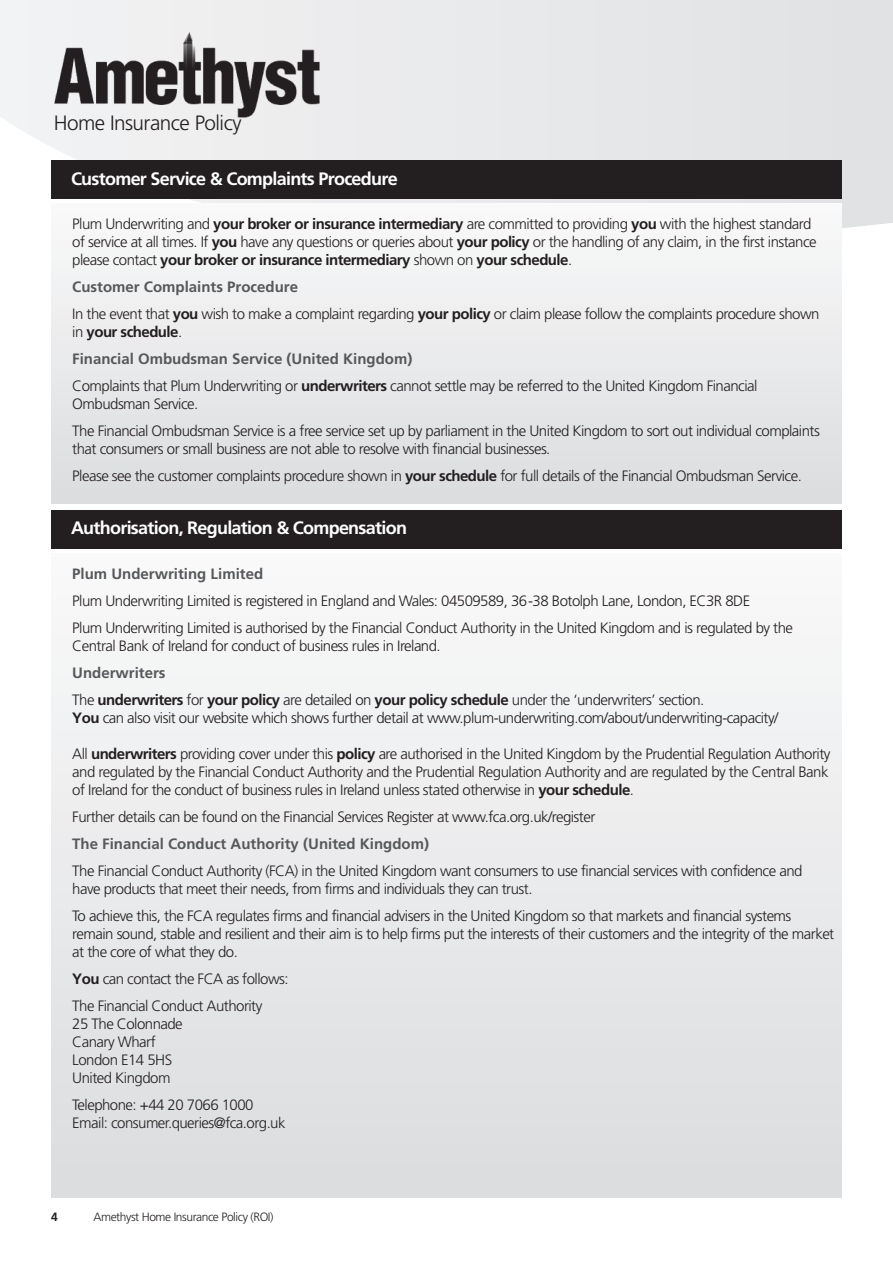
<style>
.page{position:relative;width:893px;height:1263px;background:#fff}
.page>*{position:absolute;margin:0;border:0;box-sizing:border-box;transform-origin:0 0}
.t1{font:300 20.7px "Frutiger";letter-spacing:-.025em;color:#231f20}
.t2{font:700 18px "Frutiger";letter-spacing:-.04em;color:#fff}
.t3{font:300 15px/18px "Frutiger";letter-spacing:-.035em;color:#231f20}
.t4{font:700 15px "Frutiger";color:#57585a}
.t5{font:300 12px "Frutiger";letter-spacing:-.035em;color:#231f20}
.t6{font:700 12px "Frutiger";color:#231f20}
.s1{font-weight:700}
.s2{font-weight:700;color:#57585a}
</style>
<div class="page">
<svg style="left:0;top:0;width:893px;height:228px"></svg>
<div style="left:51px;top:161px;width:791px;height:38px;background:#231f20"></div>
<div style="left:51px;top:204px;width:791px;height:300px;background:linear-gradient(to bottom,#f9f9fa,#dbdcdf)"></div>
<div style="left:51px;top:510px;width:791px;height:39px;background:#231f20"></div>
<div style="left:51px;top:553px;width:791px;height:644px;background:linear-gradient(to bottom,#f9fafa,#dbdcde)"></div>
<img style="left:40px;top:28px;width:306px;height:92px">
<h1 class="t1" style="left:54px;top:114px;width:189px">Home Insurance Policy</h1>
<p class="t2" style="left:71px;top:171px;width:328px">Customer Service &amp; Complaints Procedure</p>
<p class="t3" style="left:72px;top:216px;width:746px">Plum Underwriting and <span class="s1">your broker or insurance intermediary</span> are committed to providing <span class="s1">you</span> with the highest standard of service at all times. If <span class="s1">you</span> have any questions or queries about <span class="s1">your policy</span> or the handling of any claim, in the first instance please contact <span class="s1">your broker or insurance intermediary</span> shown on <span class="s1">your schedule</span>.</p>
<p class="t3" style="left:72px;top:275px;width:749px;line-height:27px"><span class="s2">Customer Complaints Procedure<br></span>In the event that <span class="s1">you</span> wish to make a complaint regarding <span class="s1">your policy</span> or claim please follow the complaints procedure shown</p>
<p class="t3" style="left:72px;top:320px;width:687px;line-height:27px">in <span class="s1">your schedule</span>.<br><span class="s2">Financial Ombudsman Service (United Kingdom)<br></span>Complaints that Plum Underwriting or <span class="s1">underwriters</span> cannot settle may be referred to the United Kingdom Financial</p>
<p class="t3" style="left:72px;top:392px;width:749px;line-height:27px">Ombudsman Service.<br>The Financial Ombudsman Service is a free service set up by parliament in the United Kingdom to sort out individual complaints</p>
<p class="t3" style="left:72px;top:437px;width:731px;line-height:27px">that consumers or small business are not able to resolve with financial businesses.<br>Please see the customer complaints procedure shown in <span class="s1">your schedule</span> for full details of the Financial Ombudsman Service.</p>
<p class="t2" style="left:71px;top:521px;width:337px">Authorisation, Regulation &amp; Compensation</p>
<p class="t4" style="left:72px;top:567px;width:192px">Plum Underwriting Limited</p>
<p class="t3" style="left:72px;top:588px;width:722px;line-height:27px">Plum Underwriting Limited is registered in England and Wales: 04509589, 36-38 Botolph Lane, London, EC3R 8DE<br>Plum Underwriting Limited is authorised by the Financial Conduct Authority in the United Kingdom and is regulated by the</p>
<p class="t3" style="left:72px;top:638px;width:370px">Central Bank of Ireland for conduct of business rules in Ireland.</p>
<p class="t3" style="left:72px;top:660px;width:634px;line-height:27px"><span class="s2">Underwriters<br></span>The <span class="s1">underwriters</span> for <span class="s1">your policy</span> are detailed on <span class="s1">your policy schedule</span> under the ‘underwriters’ section.</p>
<p class="t3" style="left:72px;top:710px;width:708px"><span class="s1">You</span> can also visit our website which shows further detail at www.plum-underwriting.com/about/underwriting-capacity/</p>
<p class="t3" style="left:72px;top:746px;width:760px">All <span class="s1">underwriters</span> providing cover under this <span class="s1">policy</span> are authorised in the United Kingdom by the Prudential Regulation Authority and regulated by the Financial Conduct Authority and the Prudential Regulation Authority and are regulated by the Central Bank of Ireland for the conduct of business rules in Ireland unless stated otherwise in <span class="s1">your schedule</span>.</p>
<p class="t3" style="left:72px;top:809px;width:525px">Further details can be found on the Financial Services Register at www.fca.org.uk/register</p>
<p class="t4" style="left:72px;top:837px;width:358px">The Financial Conduct Authority (United Kingdom)</p>
<p class="t3" style="left:72px;top:863px;width:732px">The Financial Conduct Authority (FCA) in the United Kingdom want consumers to use financial services with confidence and have products that meet their needs, from firms and individuals they can trust.</p>
<p class="t3" style="left:72px;top:908px;width:763px">To achieve this, the FCA regulates firms and financial advisers in the United Kingdom so that markets and financial systems remain sound, stable and resilient and their aim is to help firms put the interests of their customers and the integrity of the market at the core of what they do.</p>
<p class="t3" style="left:72px;top:966px;width:218px;line-height:27px"><span class="s1">You</span> can contact the FCA as follows:<br>The Financial Conduct Authority</p>
<p class="t3" style="left:72px;top:1016px;width:112px">25 The Colonnade<br>Canary Wharf<br>London E14 5HS<br>United Kingdom</p>
<p class="t3" style="left:72px;top:1097px;width:215px">Telephone: +44 20 7066 1000<br>Email: consumer.queries@fca.org.uk</p>
<p class="t6" style="left:51px;top:1212px;width:8px">4</p>
<p class="t5" style="left:94px;top:1212px;width:181px">Amethyst Home Insurance Policy (ROI)</p>
</div>
